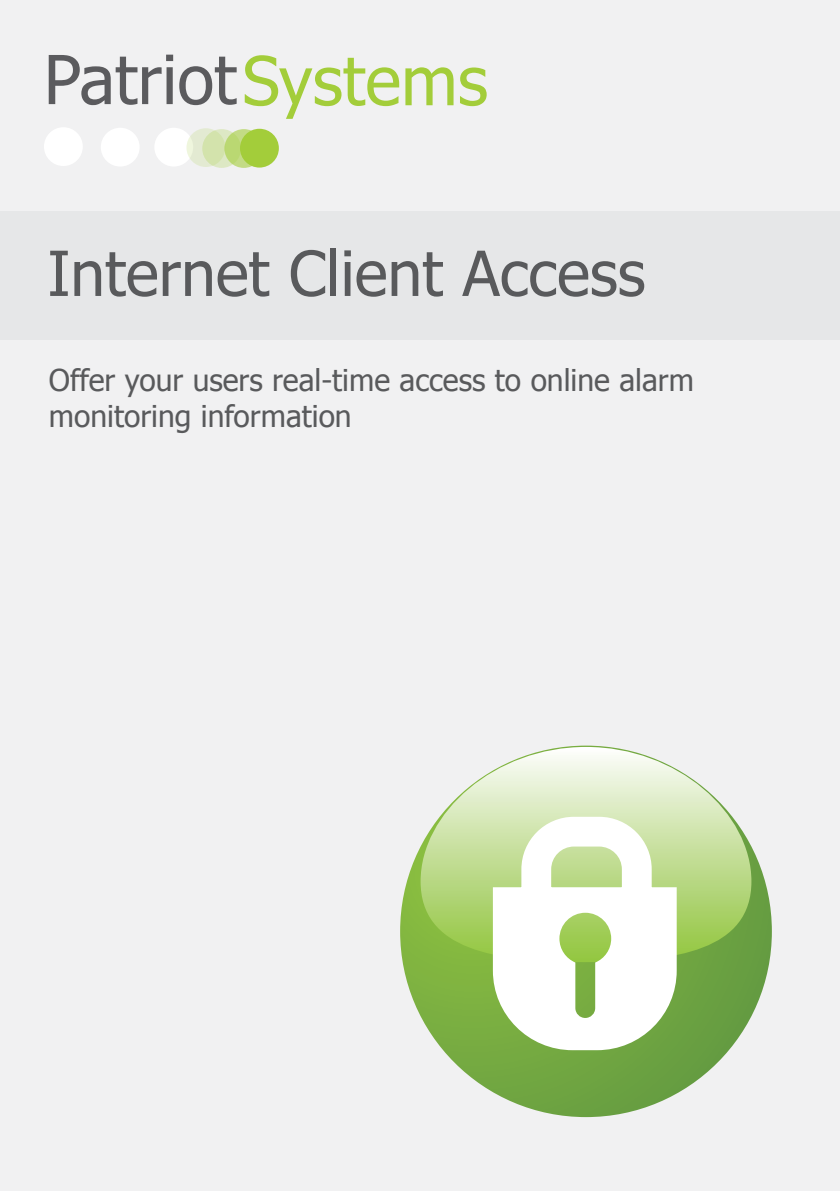
<style>
.page{position:relative;width:840px;height:1191px;background:#fff}
.page>*{position:absolute;margin:0;border:0;box-sizing:border-box;transform-origin:0 0}
.t1{font:67.6px "Tahoma";color:#5b5b5e}
.t2{font:62.2px "Tahoma";color:#595a5c}
.t3{font:30px/36px "Tahoma";color:#595a5c}
.s1{color:#a3cd3a}
</style>
<div class="page">
<div style="left:0;top:0;width:839px;height:1191px;background:#f1f1f2"></div>
<div style="left:0;top:211px;width:839px;height:128px;background:#e6e7e8"></div>
<div style="left:44px;top:127px;width:39px;height:39px;background:#fff;border-radius:50%"></div>
<div style="left:240px;top:129px;width:39px;height:39px;background:#a3cd3a;border-radius:50%"></div>
<div style="left:154px;top:128px;width:39px;height:38px;background:#fff;border-radius:50%"></div>
<div style="left:101px;top:128px;width:38px;height:38px;background:#fff;border-radius:50%"></div>
<div style="left:202px;top:129px;width:39px;height:39px;background:#dde8c4;border-radius:50%"></div>
<svg style="left:224px;top:129px;width:39px;height:39px"></svg>
<svg style="left:186px;top:128px;width:39px;height:39px"></svg>
<div style="left:400px;top:745px;width:371px;height:372px;background:linear-gradient(to right,#7fb342,#629941);border-radius:186px"></div>
<svg style="left:420px;top:747px;width:331px;height:215px"></svg>
<svg style="left:492px;top:816px;width:184px;height:234px;fill:#fff"></svg>
<h1 class="t1" style="left:44px;top:34px;width:445px">Patriot<span class="s1">Systems</span></h1>
<h2 class="t2" style="left:47px;top:232px;width:599px">Internet Client Access</h2>
<p class="t3" style="left:49px;top:361px;width:646px">Offer your users real-time access to online alarm monitoring information</p>
</div>
